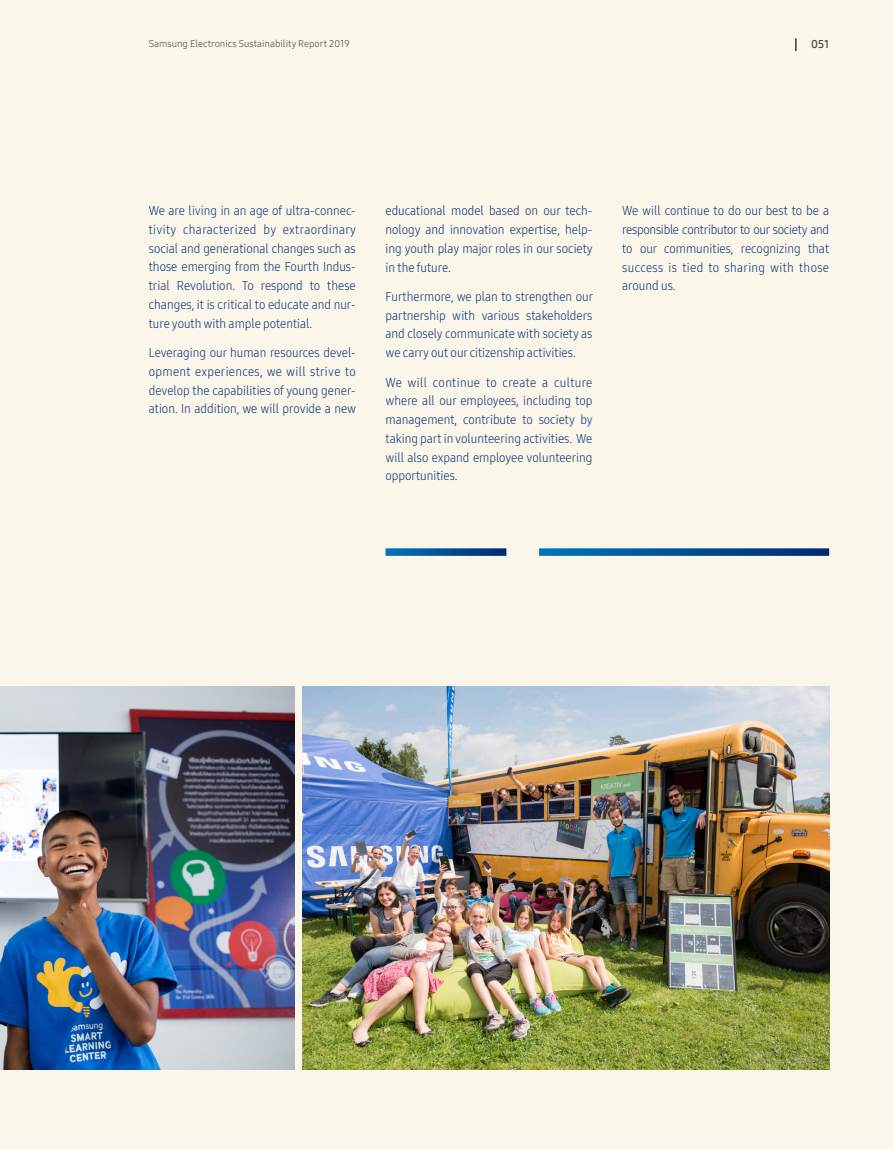
<style>
.page{position:relative;width:893px;height:1149px;background:#fff}
.page>*{position:absolute;margin:0;border:0;box-sizing:border-box;transform-origin:0 0}
.t1{font:12.75px/18.8px "Samsung One 300 C";color:#002870;text-align:justify}
.t2{font:11.25px "Samsung One Korean OTF 600";color:#3e3a39}
.t3{font:9.75px "Samsung One Korean OTF 300";color:#3e3a39}
</style>
<div class="page">
<div style="left:0;top:0;width:893px;height:1148px;background:#faf6ea"></div>
<svg style="left:539px;top:548px;width:290px;height:7px;background:#0c5799"></svg>
<svg style="left:385px;top:548px;width:121px;height:7px"></svg>
<img style="left:303px;top:686px;width:526px;height:383px">
<img style="left:0;top:686px;width:295px;height:383px">
<svg style="left:795px;top:38px;width:2px;height:13px"></svg>
<p class="t3" style="left:149px;top:37px;width:202px">Samsung Electronics Sustainability Report 2019</p>
<p class="t2" style="left:811px;top:36px;width:19px">051</p>
<p class="t1" style="left:149px;top:201px;width:209px">We are living in an age of ultra-connec&shy;tivity characterized by extraordinary social and generational changes such as those emerging from the Fourth Indus&shy;trial Revolution. To respond to these changes, it is critical to educate and nur&shy;ture youth with ample potential.</p>
<p class="t1" style="left:149px;top:343px;width:209px">Leveraging our human resources devel&shy;opment experiences, we will strive to develop the capabilities of young gener&shy;ation. In addition, we will provide a new</p>
<p class="t1" style="left:385px;top:201px;width:209px">educational model based on our tech&shy;nology and innovation expertise, help&shy;ing youth play major roles in our society in the future.</p>
<p class="t1" style="left:385px;top:287px;width:209px">Furthermore, we plan to strengthen our partnership with various stakeholders and closely communicate with society as we carry out our citizenship activities.</p>
<p class="t1" style="left:385px;top:372px;width:209px">We will continue to create a culture where all our employees, including top management, contribute to society by taking part in volunteering activities. We will also expand employee volunteering opportunities.</p>
<p class="t1" style="left:622px;top:201px;width:208px">We will continue to do our best to be a responsible contributor to our society and to our communities, recognizing that success is tied to sharing with those around us.</p>
</div>
